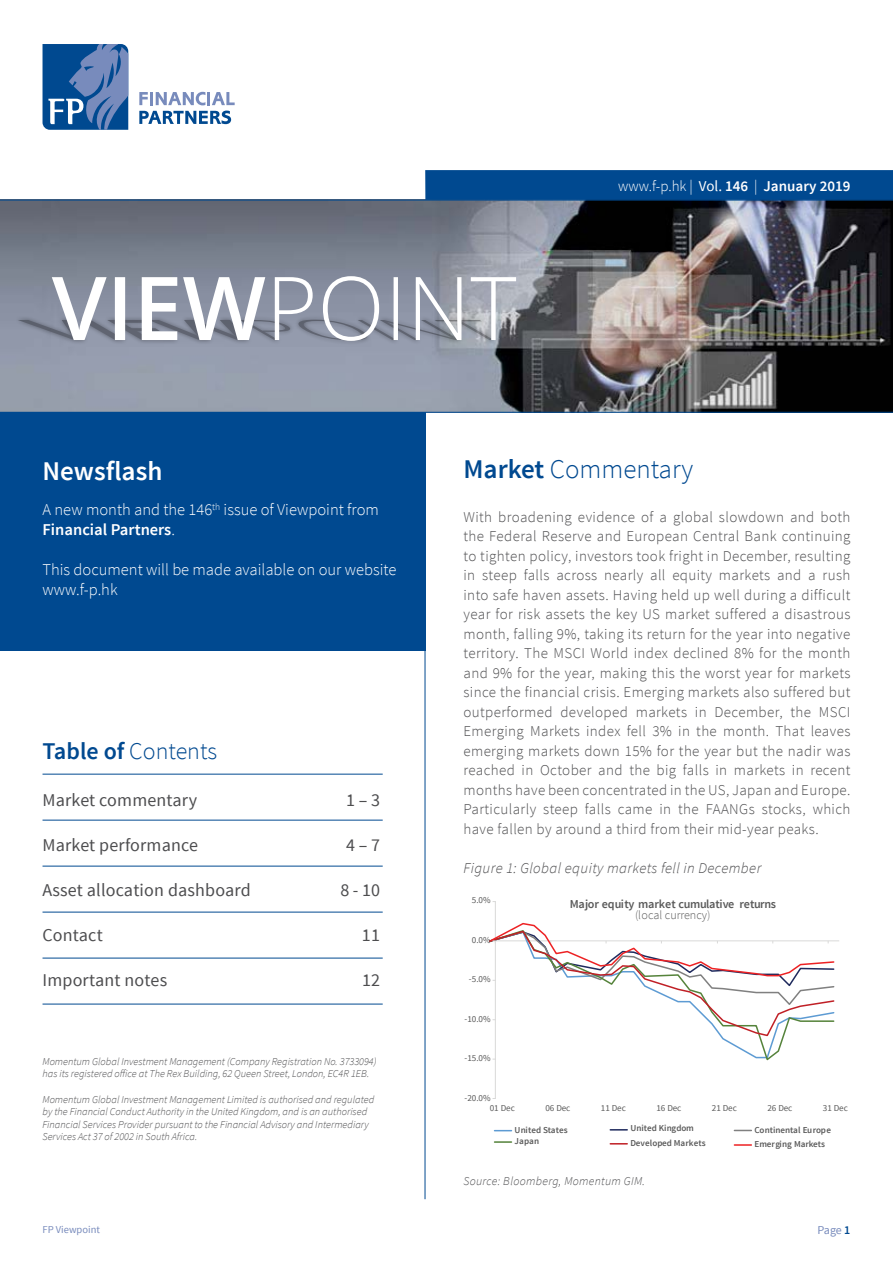
<style>
.page{position:relative;width:893px;height:1263px;background:#fff}
.page>*{position:absolute;margin:0;border:0;box-sizing:border-box;transform-origin:0 0}
.t1{font:300 27px "Source Sans Pro";color:#004990}
.t2{font:600 27px "Source Sans Pro";color:#fff}
.t3{font:300 24px "Source Sans Pro";color:#004990}
.t4{font:18px "Source Sans Pro";letter-spacing:.01em;color:#4d4d4f}
.t5{font:300 16.5px/19.8px "Source Sans Pro";color:#fff}
.t6{font:300 15px/19.5px "Source Sans Pro";letter-spacing:.025em;color:#4d4d4f;text-align:justify}
.t7{font:italic 300 15px "Source Sans Pro";letter-spacing:.025em;color:#4d4d4f}
.t8{font:600 15px "Source Sans Pro";color:#fff}
.t9{font:600 12.15px "Source Sans Pro";letter-spacing:-.02em;color:#5a5a5a}
.t10{font:300 12.15px "Source Sans Pro";letter-spacing:.005em;color:#5a5a5a}
.t11{font:italic 300 12px "Source Sans Pro";letter-spacing:.025em;color:#4d4d4f}
.t12{font:12px "Source Sans Pro";color:#788bbc}
.t13{font:italic 300 10.5px/12.6px "Source Sans Pro";color:#4d4d4f}
.t14{font:10.5px "Source Sans Pro";color:#788bbc}
.t15{font:600 9.15px "Source Sans Pro";color:#5a5a5a}
.t16{font:9.15px "Source Sans Pro";letter-spacing:-.005em;color:#5a5a5a}
.s1{font-weight:300}
.s2{font-weight:400}
.s3{font-weight:600}
.s4{font-weight:600;color:#004990}
</style>
<div class="page">
<img style="left:0;top:201px;width:893px;height:211px">
<div style="left:0;top:412px;width:425px;height:239px;background:#004990"></div>
<div style="left:425px;top:170px;width:468px;height:30px;background:#004990"></div>
<hr style="left:425px;top:412px;width:1px;height:787px;background:#004990">
<hr style="left:43px;top:820px;width:340px;height:1px;background:#004990">
<hr style="left:43px;top:866px;width:340px;height:1px;background:#004990">
<hr style="left:43px;top:912px;width:340px;height:1px;background:#004990">
<hr style="left:43px;top:958px;width:340px;height:1px;background:#004990">
<hr style="left:43px;top:774px;width:340px;height:1px;background:#004990">
<svg style="left:14px;top:315px;width:484px;height:30px;background:#939aaa"></svg>
<svg style="left:17px;top:276px;width:499px;height:65px"></svg>
<hr style="left:0;top:200px;width:893px;height:1px;background:#004990">
<hr style="left:0;top:412px;width:893px;height:1px;background:#004990">
<svg style="left:139px;top:92px;width:96px;height:13px"></svg>
<svg style="left:139px;top:111px;width:92px;height:13px"></svg>
<svg style="left:43px;top:44px;width:85px;height:86px;background:#3b6ca6"></svg>
<hr style="left:43px;top:1004px;width:340px;height:1px;background:#004990">
<hr style="left:495px;top:901px;width:1px;height:198px;background:#d9d9d8">
<hr style="left:495px;top:940px;width:344px;height:1px;background:#d9d9d8">
<svg style="left:495px;top:1130px;width:16px;height:1px"></svg>
<svg style="left:610px;top:1129px;width:17px;height:1px"></svg>
<svg style="left:734px;top:1130px;width:17px;height:1px"></svg>
<svg style="left:495px;top:1141px;width:16px;height:2px"></svg>
<svg style="left:610px;top:1143px;width:17px;height:1px"></svg>
<svg style="left:734px;top:1144px;width:17px;height:2px"></svg>
<svg style="left:489px;top:922px;width:346px;height:138px"></svg>
<p class="t8" style="left:618px;top:176px;width:234px"><span class="s1">www.f-p.hk |</span> <span class="s2">Vol.</span> 146 <span class="s1">|</span> January 2019</p>
<h1 class="t2" style="left:43px;top:454px;width:121px">Newsflash</h1>
<p class="t5" style="left:43px;top:500px;width:338px">A new month and the 146<sup>th</sup> issue of Viewpoint from<br><span class="s3">Financial Partners</span>.</p>
<p class="t5" style="left:43px;top:559px;width:355px">This document will be made available on our website www.f-p.hk</p>
<h2 class="t3" style="left:43px;top:736px;width:176px"><span class="s3">Table of</span> Contents</h2>
<p class="t4" style="left:43px;top:789px;width:156px">Market commentary</p>
<p class="t4" style="left:346px;top:789px;width:35px">1 – 3</p>
<p class="t4" style="left:43px;top:834px;width:157px">Market performance</p>
<p class="t4" style="left:346px;top:834px;width:35px">4 – 7</p>
<p class="t4" style="left:43px;top:879px;width:210px">Asset allocation dashboard</p>
<p class="t4" style="left:340px;top:879px;width:41px">8 - 10</p>
<p class="t4" style="left:43px;top:924px;width:62px">Contact</p>
<p class="t4" style="left:362px;top:924px;width:20px">11</p>
<p class="t4" style="left:43px;top:969px;width:126px">Important notes</p>
<p class="t4" style="left:362px;top:969px;width:19px">12</p>
<p class="t13" style="left:43px;top:1055px;width:336px">Momentum Global Investment Management (Company Registration No. 3733094) has its registered office at The Rex Building, 62 Queen Street, London, EC4R 1EB.</p>
<p class="t13" style="left:43px;top:1093px;width:333px">Momentum Global Investment Management Limited is authorised and regulated by the Financial Conduct Authority in the United Kingdom, and is an authorised Financial Services Provider pursuant to the Financial Advisory and Intermediary Services Act 37 of 2002 in South Africa.</p>
<h1 class="t1" style="left:463px;top:453px;width:231px"><span class="s3">Market</span> Commentary</h1>
<p class="t6" style="left:463px;top:507px;width:388px">With broadening evidence of a global slowdown and both the Federal Reserve and European Central Bank continuing to tighten policy, investors took fright in December, resulting in steep falls across nearly all equity markets and a rush into safe haven assets. Having held up well during a difficult year for risk assets the key US market suffered a disastrous month, falling 9%, taking its return for the year into negative territory. The MSCI World index declined 8% for the month and 9% for the year, making this the worst year for markets since the financial crisis. Emerging markets also suffered but outperformed developed markets in December, the MSCI Emerging Markets index fell 3% in the month. That leaves emerging markets down 15% for the year but the nadir was reached in October and the big falls in markets in recent months have been concentrated in the US, Japan and Europe.<br>Particularly steep falls came in the FAANGs stocks, which have fallen by around a third from their mid-year peaks.</p>
<p class="t7" style="left:463px;top:858px;width:299px">Figure 1: Global equity markets fell in December</p>
<p class="t16" style="left:472px;top:895px;width:20px">5.0%</p>
<p class="t16" style="left:472px;top:934px;width:20px">0.0%</p>
<p class="t16" style="left:469px;top:973px;width:23px">-5.0%</p>
<p class="t16" style="left:464px;top:1013px;width:28px">-10.0%</p>
<p class="t16" style="left:464px;top:1052px;width:28px">-15.0%</p>
<p class="t16" style="left:464px;top:1092px;width:28px">-20.0%</p>
<p class="t9" style="left:570px;top:896px;width:208px">Major equity market cumulative returns</p>
<p class="t10" style="left:635px;top:908px;width:77px">(local currency)</p>
<p class="t16" style="left:490px;top:1102px;width:26px">01 Dec</p>
<p class="t16" style="left:545px;top:1102px;width:26px">06 Dec</p>
<p class="t16" style="left:601px;top:1102px;width:26px">11 Dec</p>
<p class="t16" style="left:656px;top:1102px;width:26px">16 Dec</p>
<p class="t16" style="left:712px;top:1102px;width:26px">21 Dec</p>
<p class="t16" style="left:767px;top:1102px;width:26px">26 Dec</p>
<p class="t16" style="left:823px;top:1102px;width:26px">31 Dec</p>
<p class="t15" style="left:515px;top:1124px;width:55px">United States</p>
<p class="t15" style="left:630px;top:1123px;width:65px">United Kingdom</p>
<p class="t15" style="left:754px;top:1124px;width:78px">Continental Europe</p>
<p class="t15" style="left:515px;top:1135px;width:26px">Japan</p>
<p class="t15" style="left:630px;top:1137px;width:77px">Developed Markets</p>
<p class="t15" style="left:754px;top:1138px;width:72px">Emerging Markets</p>
<p class="t11" style="left:463px;top:1173px;width:183px">Source: Bloomberg, Momentum GIM.</p>
<p class="t14" style="left:43px;top:1222px;width:59px">FP Viewpoint</p>
<p class="t12" style="left:817px;top:1222px;width:34px">Page <span class="s4">1</span></p>
</div>
